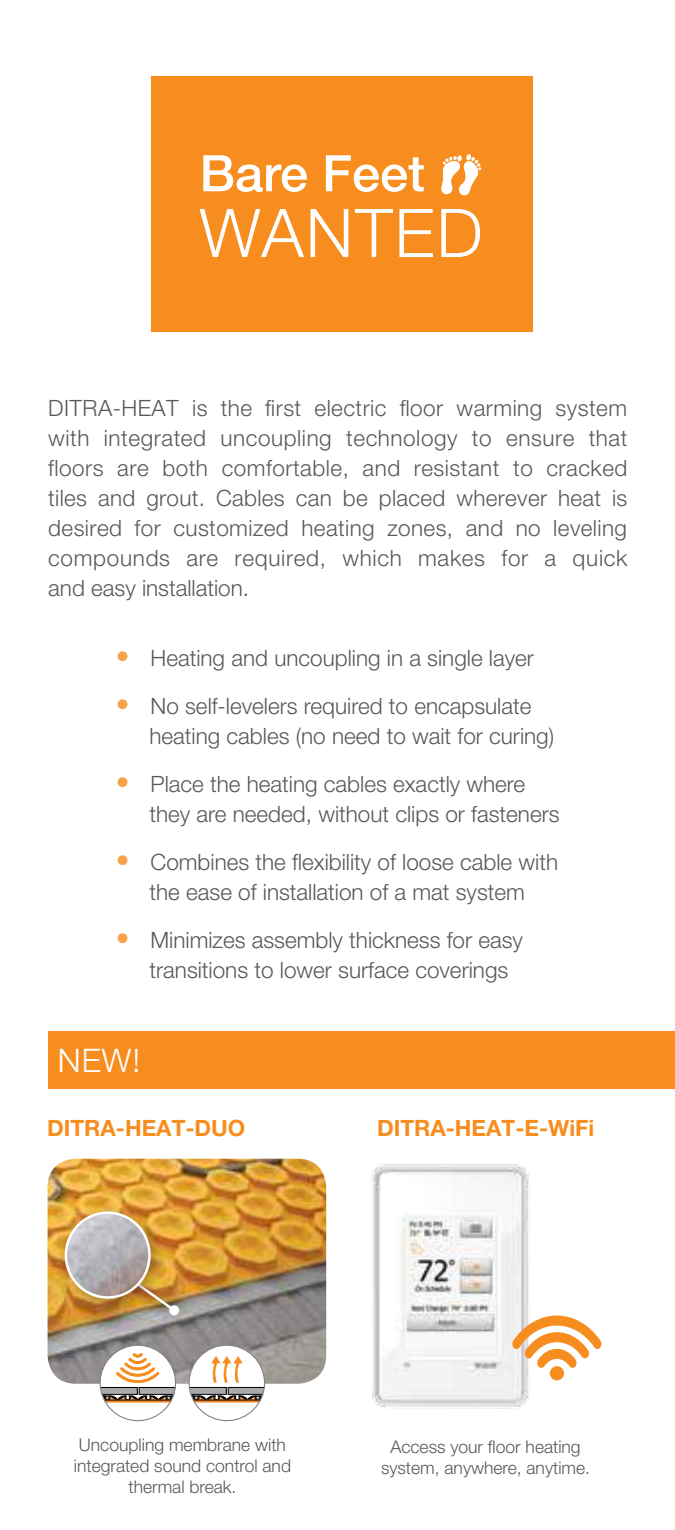
<style>
.page{position:relative;width:675px;height:1530px;background:#fff}
.page>*{position:absolute;margin:0;border:0;box-sizing:border-box;transform-origin:0 0}
.t1{font:300 67.25px "Helvetica Neue LT Pro";letter-spacing:.03em;color:#fff}
.t2{font:500 50.5px "Helvetica Neue LT Pro";color:#fff}
.t3{font:300 32.5px "Helvetica Neue LT Pro";color:#fff}
.t4{font:300 22.5px/30px "Helvetica Neue LT Pro";color:#58595b}
.t5{font:700 22.5px "Helvetica Neue LT Pro";color:#f78d1e}
.t6{font:300 17.5px/21px "Helvetica Neue LT Pro";color:#58595b;text-align:center}
.s1{font-weight:700;font-size:27.5px;color:#f9a14a}
</style>
<div class="page">
<div style="left:151px;top:76px;width:381px;height:256px;background:#f78d1e"></div>
<svg style="left:441px;top:154px;width:40px;height:42px"></svg>
<div style="left:48px;top:1031px;width:627px;height:58px;background:#f78d1e"></div>
<img style="left:48px;top:1159px;width:278px;height:225px">
<svg style="left:167px;top:1270px;width:11px;height:44px"></svg>
<div style="left:169px;top:1305px;width:10px;height:10px;background:#fff;border-radius:50%"></div>
<div style="left:56px;top:1203px;width:111px;height:112px;background:#000;opacity:.29"></div>
<img style="left:66px;top:1213px;width:83px;height:84px;border-radius:42px">
<div style="left:65px;top:1211px;width:86px;height:88px;border:2px solid #fff;border-radius:50%"></div>
<svg style="left:189px;top:1345px;width:76px;height:76px"></svg>
<svg style="left:189px;top:1356px;width:76px;height:46px"></svg>
<svg style="left:100px;top:1345px;width:76px;height:76px"></svg>
<svg style="left:100px;top:1353px;width:76px;height:49px"></svg>
<img style="left:372px;top:1164px;width:157px;height:245px">
<svg style="left:512px;top:1316px;width:90px;height:64px"></svg>
<h2 class="t2" style="left:200px;top:143px;width:227px">Bare Feet</h2>
<h1 class="t1" style="left:200px;top:192px;width:285px">WANTED</h1>
<p class="t4" style="left:48px;top:393px;width:581px;text-align:justify">DITRA-HEAT is the first electric floor warming system with integrated uncoupling technology to ensure that floors are both comfortable, and resistant to cracked tiles and grout. Cables can be placed wherever heat is desired for customized heating zones, and no leveling compounds are required, which makes for a quick and easy installation.</p>
<p class="t4" style="left:116px;top:643px;width:420px"><span class="s1">•</span> Heating and uncoupling in a single layer</p>
<p class="t4" style="left:150px;top:691px;width:406px;text-indent:-34px"><span class="s1">•</span> No self-levelers required to encapsulate heating cables (no need to wait for curing)</p>
<p class="t4" style="left:150px;top:769px;width:412px;text-indent:-34px"><span class="s1">•</span> Place the heating cables exactly where they are needed, without clips or fasteners</p>
<p class="t4" style="left:116px;top:847px;width:444px;text-align:center"><span class="s1">•</span> Combines the flexibility of loose cable with the ease of installation of a mat system</p>
<p class="t4" style="left:150px;top:925px;width:375px;text-indent:-34px"><span class="s1">•</span> Minimizes assembly thickness for easy transitions to lower surface coverings</p>
<h3 class="t3" style="left:58px;top:1040px;width:84px">NEW!</h3>
<p class="t5" style="left:47px;top:1114px;width:200px">DITRA-HEAT-DUO</p>
<p class="t5" style="left:377px;top:1114px;width:219px">DITRA-HEAT-E-WiFi</p>
<p class="t6" style="left:74px;top:1434px;width:219px">Uncoupling membrane with integrated sound control and thermal break.</p>
<p class="t6" style="left:381px;top:1436px;width:211px">Access your floor heating system, anywhere, anytime.</p>
</div>
